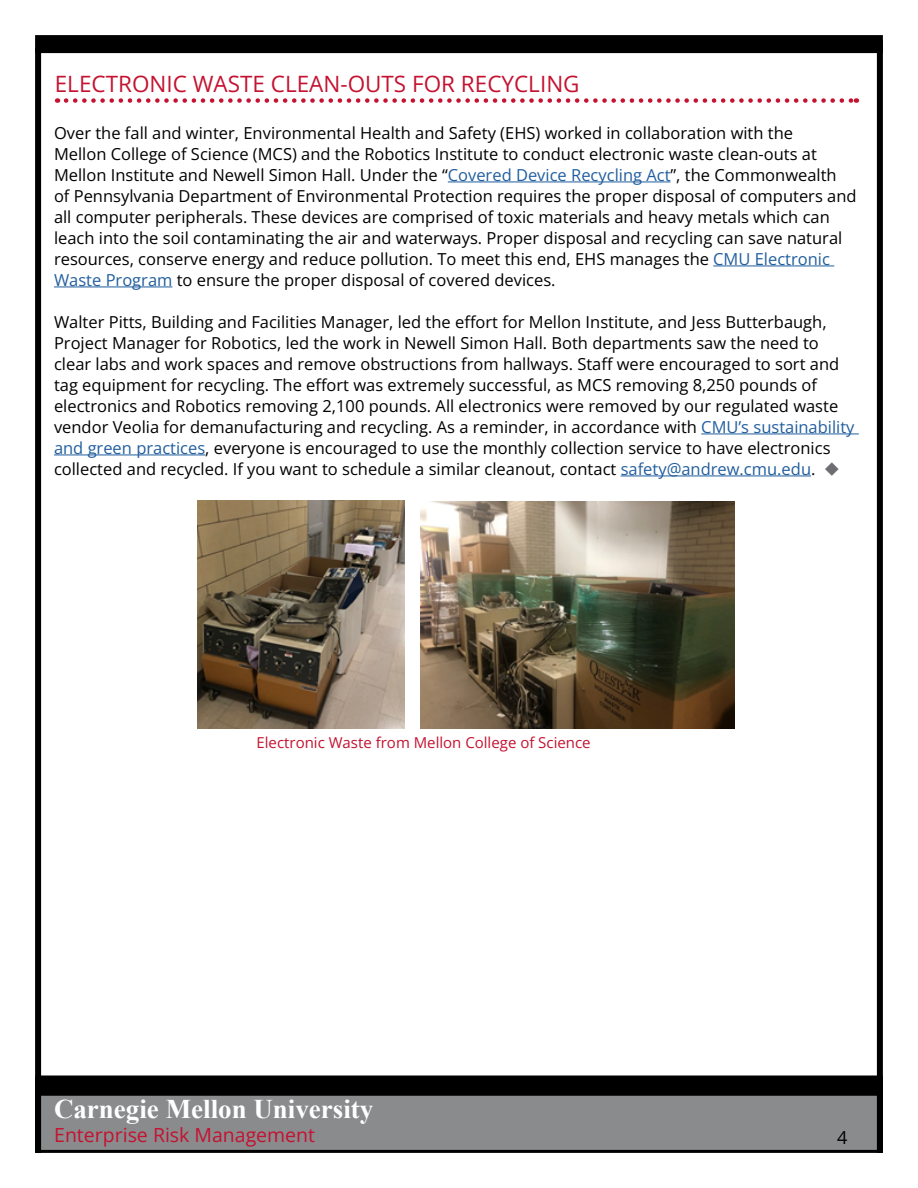
<style>
.page{position:relative;width:918px;height:1188px;background:#fff}
.page>*{position:absolute;margin:0;border:0;box-sizing:border-box;transform-origin:0 0}
.t1{font:700 27px "Times New Roman";color:#fff}
.t2{font:22.5px "Open Sans";color:#c41230}
.t3{font:19.5px "Open Sans";color:#c41230}
.t4{font:18px "Open Sans";color:#000}
.t5{font:16.5px/21px "Open Sans";color:#000}
.t6{font:15px "Open Sans";color:#c41230}
.s1{color:#215e9e}
.s2{color:#6d6e71}
</style>
<div class="page">
<div style="left:37px;top:1094px;width:844px;height:57px;background:#8a8b8d"></div>
<div style="left:35px;top:1093px;width:848px;height:60px;border:3px solid #000"></div>
<div style="left:877px;top:41px;width:6px;height:1112px;background:#000"></div>
<div style="left:35px;top:35px;width:848px;height:18px;background:#000"></div>
<div style="left:35px;top:48px;width:6px;height:1105px;background:#000"></div>
<div style="left:35px;top:1076px;width:848px;height:18px;background:#000"></div>
<hr style="left:448px;top:182px;width:223px;height:1px;background:#215e9e">
<hr style="left:713px;top:266px;width:121px;height:1px;background:#215e9e">
<hr style="left:54px;top:287px;width:118px;height:1px;background:#215e9e">
<hr style="left:701px;top:434px;width:158px;height:1px;background:#215e9e">
<hr style="left:54px;top:455px;width:151px;height:1px;background:#215e9e">
<hr style="left:621px;top:476px;width:190px;height:1px;background:#215e9e">
<svg style="left:66px;top:98px;width:791px;height:5px"></svg>
<img style="left:198px;top:500px;width:207px;height:229px">
<img style="left:421px;top:502px;width:313px;height:227px">
<h2 class="t2" style="left:55px;top:68px;width:526px">ELECTRONIC WASTE CLEAN-OUTS FOR RECYCLING</h2>
<p class="t5" style="left:54px;top:122px;width:804px">Over the fall and winter, Environmental Health and Safety (EHS) worked in collaboration with the<br>Mellon College of Science (MCS) and the Robotics Institute to conduct electronic waste clean-outs at Mellon Institute and Newell Simon Hall. Under the “<span class="s1">Covered Device Recycling Act</span>”, the Commonwealth<br>of Pennsylvania Department of Environmental Protection requires the proper disposal of computers and all computer peripherals. These devices are comprised of toxic materials and heavy metals which can leach into the soil contaminating the air and waterways. Proper disposal and recycling can save natural resources, conserve energy and reduce pollution. To meet this end, EHS manages the <span class="s1">CMU Electronic Waste Program</span> to ensure the proper disposal of covered devices.</p>
<p class="t5" style="left:54px;top:311px;width:802px">Walter Pitts, Building and Facilities Manager, led the effort for Mellon Institute, and Jess Butterbaugh, Project Manager for Robotics, led the work in Newell Simon Hall. Both departments saw the need to clear labs and work spaces and remove obstructions from hallways. Staff were encouraged to sort and tag equipment for recycling. The effort was extremely successful, as MCS removing 8,250 pounds of electronics and Robotics removing 2,100 pounds. All electronics were removed by our regulated waste vendor Veolia for demanufacturing and recycling. As a reminder, in accordance with <span class="s1">CMU’s sustainability and green practices</span>, everyone is encouraged to use the monthly collection service to have electronics collected and recycled. If you want to schedule a similar cleanout, contact <span class="s1">safety@andrew.cmu.edu</span>. <span class="s2">◆</span></p>
<p class="t6" style="left:256px;top:732px;width:336px">Electronic Waste from Mellon College of Science</p>
<h1 class="t1" style="left:54px;top:1089px;width:321px">Carnegie Mellon University</h1>
<p class="t3" style="left:54px;top:1122px;width:263px">Enterprise Risk Management</p>
<p class="t4" style="left:837px;top:1125px;width:12px">4</p>
</div>
